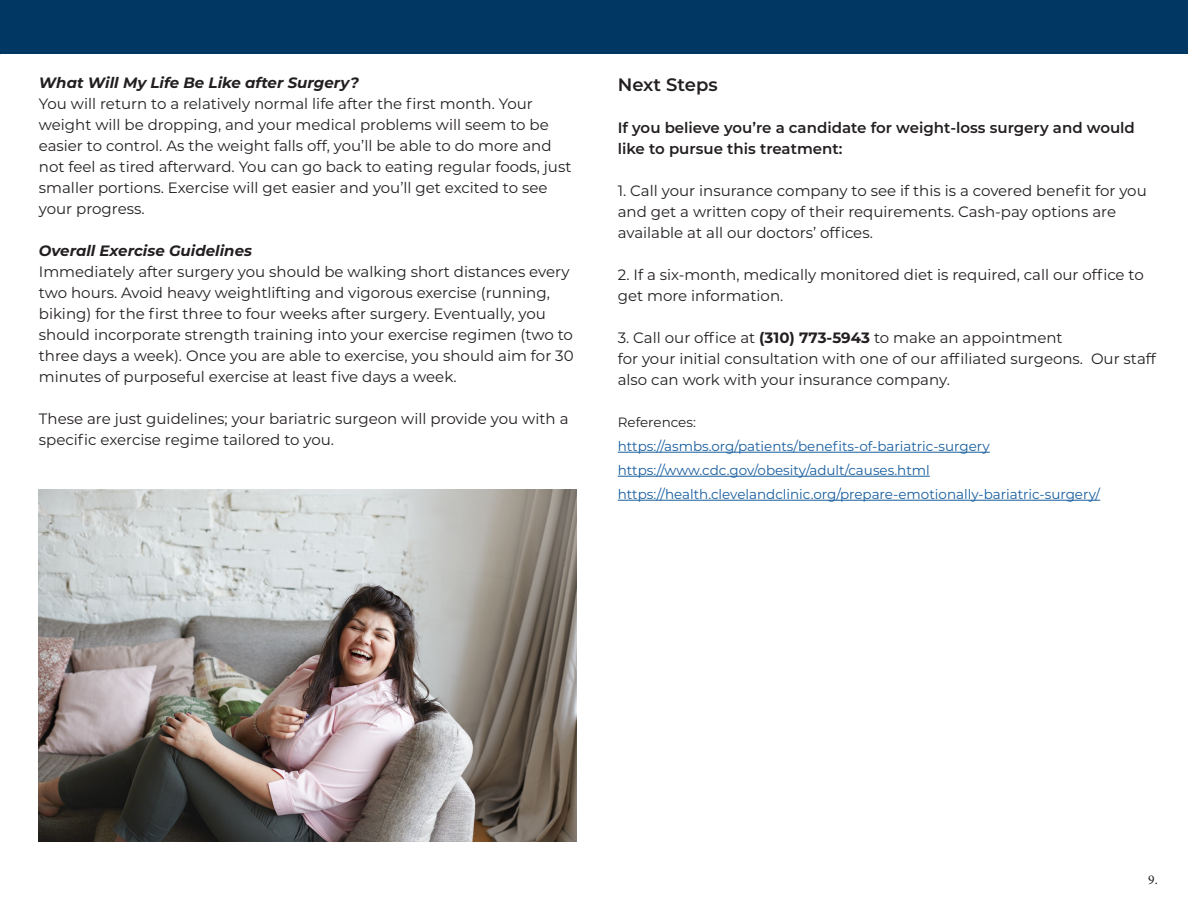
<style>
.page{position:relative;width:1188px;height:918px;background:#fff}
.page>*{position:absolute;margin:0;border:0;box-sizing:border-box;transform-origin:0 0}
.t1{font:600 18px "Montserrat";color:#231f20}
.t2{font:15px/21px "Montserrat";color:#231f20}
.t3{font:600 15px/21px "Montserrat";color:#231f20}
.t4{font:italic 700 15px "Montserrat";color:#231f20}
.t5{font:13.5px "Montserrat";color:#175d9e}
.t6{font:13.5px "Montserrat";color:#231f20}
.t7{font:13.5px "Minion Pro";color:#231f20}
.s1{font-weight:700}
</style>
<div class="page">
<div style="left:0;top:0;width:1188px;height:54px;background:#003863"></div>
<hr style="left:618px;top:452px;width:372px;height:1px;background:#175d9e">
<hr style="left:618px;top:476px;width:312px;height:1px;background:#175d9e">
<hr style="left:618px;top:500px;width:482px;height:1px;background:#175d9e">
<img style="left:39px;top:490px;width:538px;height:351px">
<p class="t4" style="left:39px;top:72px;width:322px">What Will My Life Be Like after Surgery?</p>
<p class="t2" style="left:39px;top:93px;width:534px">You will return to a relatively normal life after the first month. Your weight will be dropping, and your medical problems will seem to be easier to control. As the weight falls off, you’ll be able to do more and not feel as tired afterward. You can go back to eating regular foods, just smaller portions. Exercise will get easier and you’ll get excited to see your progress.</p>
<p class="t4" style="left:39px;top:240px;width:215px">Overall Exercise Guidelines</p>
<p class="t2" style="left:39px;top:261px;width:536px">Immediately after surgery you should be walking short distances every two hours. Avoid heavy weightlifting and vigorous exercise (running, biking) for the first three to four weeks after surgery. Eventually, you should incorporate strength training into your exercise regimen (two to three days a week). Once you are able to exercise, you should aim for 30 minutes of purposeful exercise at least five days a week.</p>
<p class="t2" style="left:39px;top:408px;width:531px">These are just guidelines; your bariatric surgeon will provide you with a specific exercise regime tailored to you.</p>
<p class="t1" style="left:618px;top:72px;width:101px">Next Steps</p>
<p class="t3" style="left:618px;top:116px;width:519px">If you believe you’re a candidate for weight-loss surgery and would like to pursue this treatment:</p>
<p class="t2" style="left:618px;top:180px;width:531px">1. Call your insurance company to see if this is a covered benefit for you and get a written copy of their requirements. Cash-pay options are available at all our doctors’ offices.</p>
<p class="t2" style="left:618px;top:264px;width:528px">2. If a six-month, medically monitored diet is required, call our office to get more information.</p>
<p class="t2" style="left:618px;top:327px;width:446px">3. Call our office at <span class="s1">(310) 773-5943</span> to make an appointment</p>
<p class="t2" style="left:618px;top:348px;width:540px">for your initial consultation with one of our affiliated surgeons. Our staff also can work with your insurance company.</p>
<p class="t6" style="left:618px;top:413px;width:80px">References:</p>
<p class="t5" style="left:618px;top:437px;width:374px">https://asmbs.org/patients/benefits-of-bariatric-surgery</p>
<p class="t5" style="left:618px;top:461px;width:314px">https://www.cdc.gov/obesity/adult/causes.html</p>
<p class="t5" style="left:618px;top:485px;width:484px">https://health.clevelandclinic.org/prepare-emotionally-bariatric-surgery/</p>
<p class="t7" style="left:1148px;top:870px;width:11px">9.</p>
</div>
